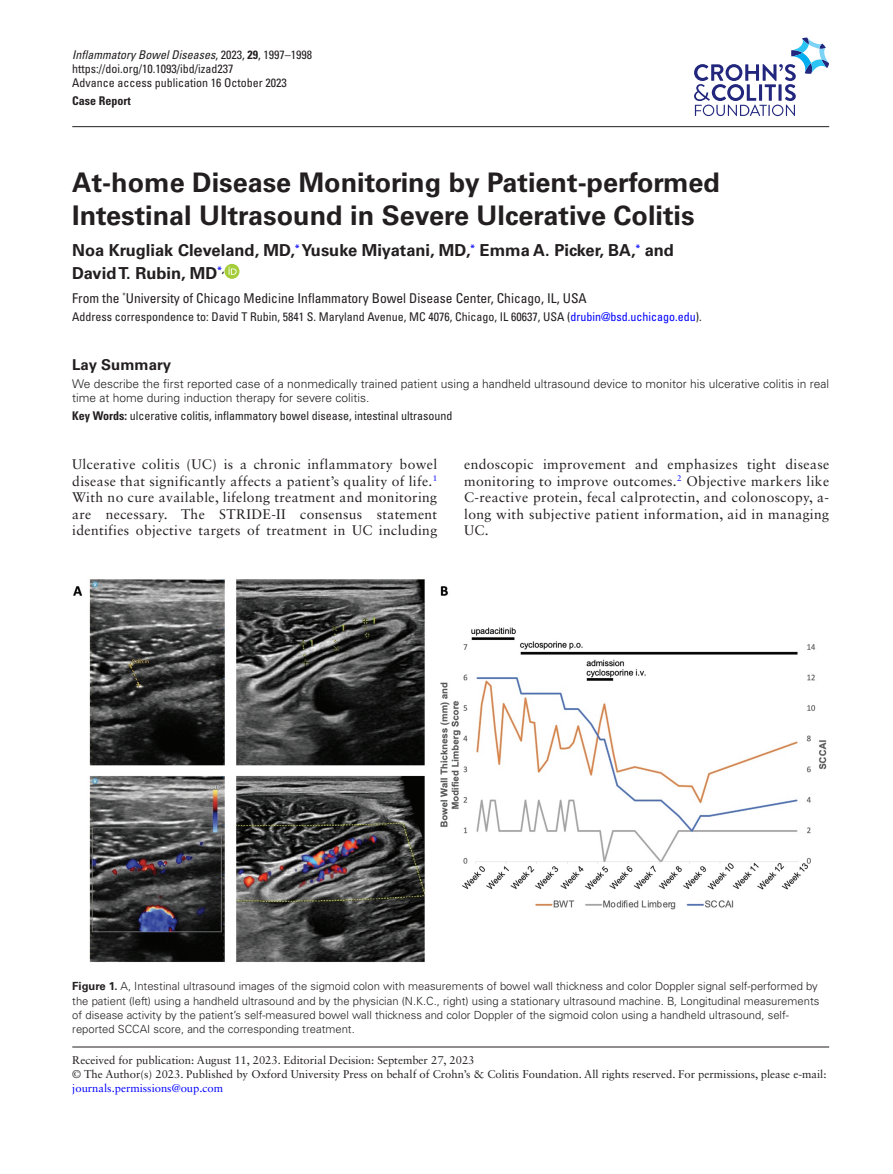
<style>
.page{position:relative;width:893px;height:1174px;background:#fff}
.page>*{position:absolute;margin:0;border:0;box-sizing:border-box;transform-origin:0 0}
.t1{font:700 27px/33px "Univers LT Std";color:#231f20}
.t2{font:700 16.5px/22.5px "Univers LT Std";color:#231f20}
.t3{font:700 15px "Univers LT Std";color:#231f20}
.t4{font:13.8px/16.5px "Sabon LT Std";letter-spacing:.025em;color:#231f20;text-align:justify}
.t5{font:condensed 13.5px "Univers LT Std";color:#231f20}
.t6{font:condensed 12px/14.2px "Univers LT Std";color:#231f20}
.t7{font:300 12px/13.5px "Univers LT Std";color:#231f20}
.t8{font:700 condensed 12px "Univers LT Std";color:#231f20}
.t9{font:300 11.25px/14.2px "Univers LT Std";color:#231f20}
.t10{font:11.25px "Sabon LT Std";color:#231f20}
.t11{font:11.25px "Sabon LT Std";color:#00f}
.s1{font-style:italic}
.s2{font-weight:700}
.s3{color:#00f}
</style>
<div class="page">
<svg style="left:694px;top:38px;width:135px;height:78px"></svg>
<div style="left:224px;top:264px;width:15px;height:15px;background:#a5cd3a;border-radius:50%"></div>
<svg style="left:228px;top:267px;width:9px;height:8px"></svg>
<hr style="left:72px;top:126px;width:757px;height:1px;background:#231f20">
<hr style="left:72px;top:1046px;width:757px;height:1px;background:#231f20">
<img style="left:73px;top:579px;width:754px;height:383px">
<p class="t6" style="left:72px;top:47px;width:241px"><span class="s1">Inflammatory Bowel Diseases</span>, 2023, <span class="s2">29</span>, 1997–1998 https://doi.org/10.1093/ibd/izad237<br>Advance access publication 16 October 2023</p>
<p class="t8" style="left:72px;top:93px;width:60px">Case Report</p>
<h1 class="t1" style="left:72px;top:166px;width:649px">At-home Disease Monitoring by Patient-performed<br>Intestinal Ultrasound in Severe Ulcerative Colitis</h1>
<p class="t2" style="left:72px;top:239px;width:603px">Noa Krugliak Cleveland, MD,<sup>*</sup> Yusuke Miyatani, MD,<sup>*</sup> Emma A. Picker, BA,<sup>*</sup> and<br>David T. Rubin, MD<sup>*</sup><sup>,</sup></p>
<p class="t5" style="left:72px;top:289px;width:516px">From the <sup>*</sup>University of Chicago Medicine Inflammatory Bowel Disease Center, Chicago, IL, USA</p>
<p class="t6" style="left:72px;top:309px;width:631px">Address correspondence to: David T Rubin, 5841 S. Maryland Avenue, MC 4076, Chicago, IL 60637, USA (<span class="s3">drubin@bsd.uchicago.edu</span>).</p>
<p class="t3" style="left:72px;top:356px;width:100px">Lay Summary</p>
<p class="t7" style="left:72px;top:377px;width:758px">We describe the first reported case of a nonmedically trained patient using a handheld ultrasound device to monitor his ulcerative colitis in real time at home during induction therapy for severe colitis.</p>
<p class="t6" style="left:72px;top:408px;width:382px"><span class="s2">Key Words:</span> ulcerative colitis, inflammatory bowel disease, intestinal ultrasound</p>
<p class="t4" style="left:72px;top:456px;width:366px">Ulcerative colitis (UC) is a chronic inflammatory bowel disease that significantly affects a patient’s quality of life.<sup>1<br></sup>With no cure available, lifelong treatment and monitoring are necessary. The STRIDE-II consensus statement identifies objective targets of treatment in UC including</p>
<p class="t4" style="left:464px;top:456px;width:366px">endoscopic improvement and emphasizes tight disease monitoring to improve outcomes.<sup>2</sup> Objective markers like C-reactive protein, fecal calprotectin, and colonoscopy, a&shy;long with subjective patient information, aid in managing UC.</p>
<p class="t9" style="left:72px;top:979px;width:749px"><span class="s2">Figure 1.</span> A, Intestinal ultrasound images of the sigmoid colon with measurements of bowel wall thickness and color Doppler signal self-performed by the patient (left) using a handheld ultrasound and by the physician (N.K.C., right) using a stationary ultrasound machine. B, Longitudinal measurements of disease activity by the patient’s self-measured bowel wall thickness and color Doppler of the sigmoid colon using a handheld ultrasound, self&shy;reported SCCAI score, and the corresponding treatment.</p>
<p class="t10" style="left:72px;top:1053px;width:404px">Received for publication: August 11, 2023. Editorial Decision: September 27, 2023</p>
<p class="t10" style="left:72px;top:1067px;width:756px">© The Author(s) 2023. Published by Oxford University Press on behalf of Crohn’s &amp; Colitis Foundation. All rights reserved. For permissions, please e-mail:</p>
<p class="t11" style="left:72px;top:1081px;width:152px">journals.permissions@oup.com</p>
</div>
